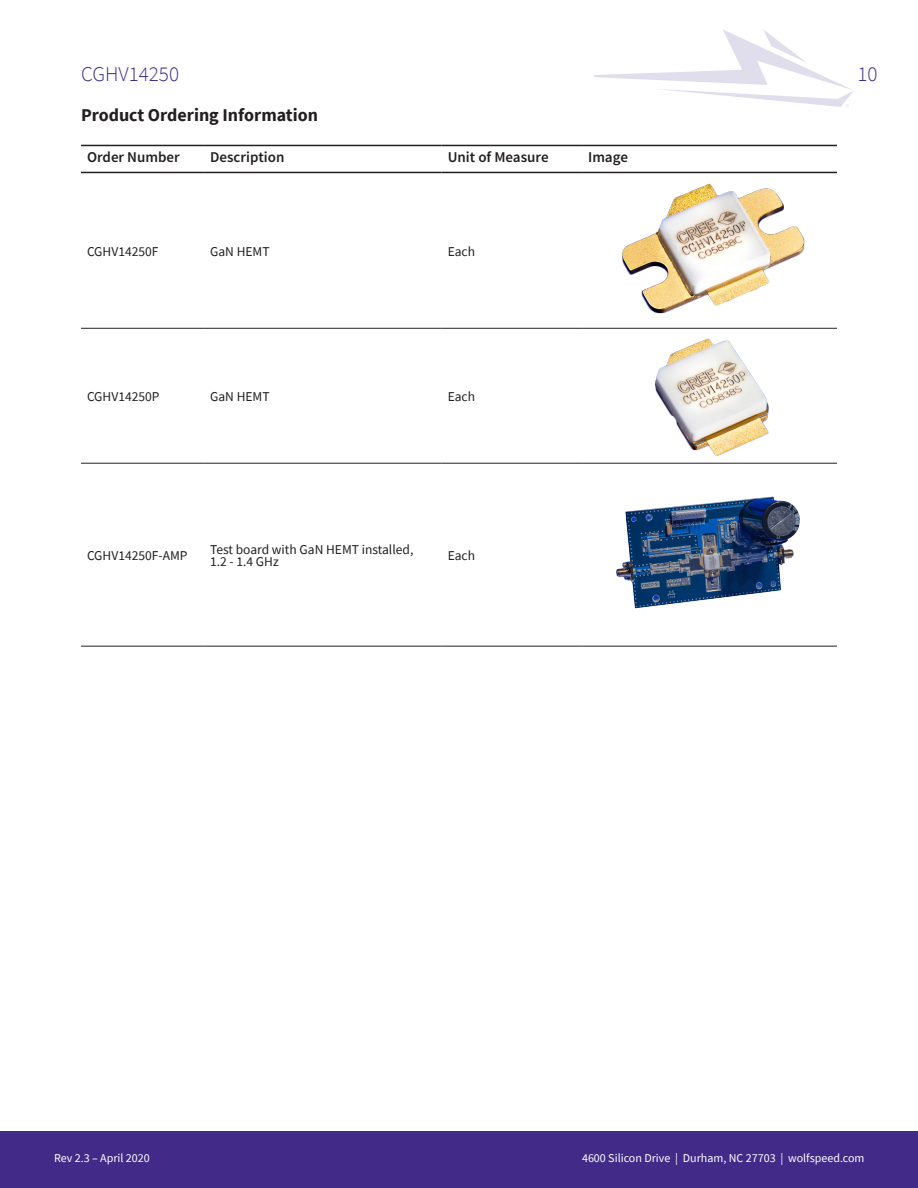
<style>
.page{position:relative;width:918px;height:1188px;background:#fff}
.page>*{position:absolute;margin:0;border:0;box-sizing:border-box;transform-origin:0 0}
.t1{font:300 21px "Source Sans Pro";color:#412a88}
.Section{font:700 18px "Source Sans Pro";color:#231f20}
.t2{font:600 15px "Source Sans Pro";color:#231f20}
.t3{font:13.5px/12px "Source Sans Pro";color:#231f20}
.t4{font:12px "Source Sans Pro";color:#fff}
</style>
<div class="page">
<svg style="left:594px;top:29px;width:259px;height:78px"></svg>
<div style="left:0;top:1131px;width:918px;height:57px;background:#412a88"></div>
<hr style="left:81px;top:328px;width:123px;height:1px;background:#231f20">
<hr style="left:204px;top:328px;width:238px;height:1px;background:#231f20">
<hr style="left:442px;top:328px;width:140px;height:1px;background:#231f20">
<hr style="left:582px;top:328px;width:255px;height:1px;background:#231f20">
<hr style="left:81px;top:463px;width:123px;height:1px;background:#231f20">
<hr style="left:204px;top:463px;width:238px;height:1px;background:#231f20">
<hr style="left:442px;top:463px;width:140px;height:1px;background:#231f20">
<hr style="left:582px;top:463px;width:255px;height:1px;background:#231f20">
<hr style="left:81px;top:646px;width:123px;height:1px;background:#231f20">
<hr style="left:204px;top:646px;width:238px;height:1px;background:#231f20">
<hr style="left:442px;top:646px;width:140px;height:1px;background:#231f20">
<hr style="left:582px;top:646px;width:255px;height:1px;background:#231f20">
<hr style="left:81px;top:145px;width:123px;height:1px;background:#231f20">
<hr style="left:204px;top:145px;width:238px;height:1px;background:#231f20">
<hr style="left:442px;top:145px;width:140px;height:1px;background:#231f20">
<hr style="left:582px;top:145px;width:255px;height:1px;background:#231f20">
<hr style="left:81px;top:172px;width:123px;height:1px;background:#231f20">
<hr style="left:204px;top:172px;width:238px;height:1px;background:#231f20">
<hr style="left:442px;top:172px;width:140px;height:1px;background:#231f20">
<hr style="left:582px;top:172px;width:255px;height:1px;background:#231f20">
<img style="left:622px;top:183px;width:183px;height:131px">
<img style="left:655px;top:338px;width:114px;height:118px">
<img style="left:616px;top:496px;width:184px;height:113px">
<h1 class="t1" style="left:81px;top:61px;width:100px">CGHV14250</h1>
<h1 class="t1" style="left:857px;top:61px;width:22px">10</h1>
<p class="Section" style="left:81px;top:103px;width:239px">Product Ordering Information</p>
<p class="t2" style="left:87px;top:147px;width:94px">Order Number</p>
<p class="t2" style="left:210px;top:147px;width:76px">Description</p>
<p class="t2" style="left:448px;top:147px;width:102px">Unit of Measure</p>
<p class="t2" style="left:588px;top:147px;width:41px">Image</p>
<p class="t3" style="left:87px;top:245px;width:73px">CGHV14250F</p>
<p class="t3" style="left:210px;top:245px;width:61px">GaN HEMT</p>
<p class="t3" style="left:448px;top:245px;width:29px">Each</p>
<p class="t3" style="left:87px;top:390px;width:74px">CGHV14250P</p>
<p class="t3" style="left:210px;top:390px;width:61px">GaN HEMT</p>
<p class="t3" style="left:448px;top:390px;width:29px">Each</p>
<p class="t3" style="left:87px;top:549px;width:102px">CGHV14250F-AMP</p>
<p class="t3" style="left:210px;top:543px;width:205px">Test board with GaN HEMT installed,<br>1.2 - 1.4 GHz</p>
<p class="t3" style="left:448px;top:549px;width:29px">Each</p>
<p class="t4" style="left:54px;top:1150px;width:97px">Rev 2.3 – April 2020</p>
<p class="t4" style="left:582px;top:1150px;width:284px">4600 Silicon Drive | Durham, NC 27703 | wolfspeed.com</p>
</div>
